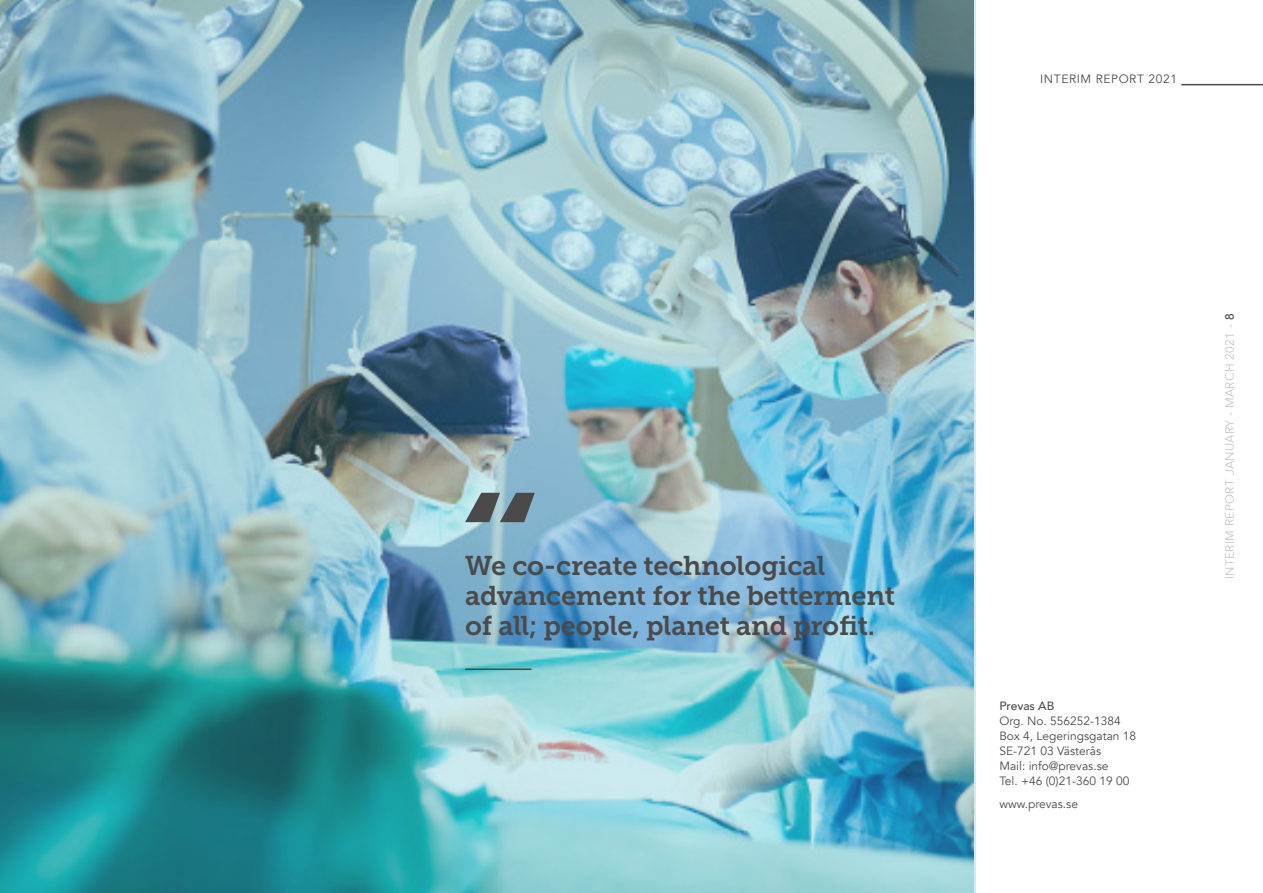
<style>
.page{position:relative;width:1263px;height:893px;background:#fff}
.page>*{position:absolute;margin:0;border:0;box-sizing:border-box;transform-origin:0 0}
.t1{font:27px/30px "Museo Slab 700";letter-spacing:-.01em;color:#4b4a4a}
.t2{font:12px/15px "Avenir";color:#4b4a4a}
.t3{font:12px "Avenir";letter-spacing:.025em;color:#c6c6c5}
.t4{font:12px "Avenir";letter-spacing:.05em;color:#4b4a4a}
.t5{font:500 12px "Avenir";color:#4b4a4a}
.s1{font-weight:500;color:#4b4a4a}
</style>
<div class="page">
<hr style="left:1181px;top:84px;width:82px;height:1px;background:#4b4a4a">
<img style="left:0;top:0;width:976px;height:893px">
<svg style="left:465px;top:493px;width:70px;height:29px;background:#6c7c81"></svg>
<hr style="left:465px;top:668px;width:66px;height:2px;background:#4b4a4a">
<h2 class="t1" style="left:465px;top:551px;width:432px">We co-create technological advancement for the betterment of all; people, planet and profit.</h2>
<p class="t4" style="left:1040px;top:72px;width:138px">INTERIM REPORT 2021</p>
<p class="t5" style="left:999px;top:696px;width:56px">Prevas AB</p>
<p class="t2" style="left:999px;top:714px;width:138px">Org. No. 556252-1384<br>Box 4, Legeringsgatan 18<br>SE-721 03 Västerås<br>Mail: info@prevas.se<br>Tel. +46 (0)21-360 19 00</p>
<p class="t2" style="left:999px;top:796px;width:80px">www.prevas.se</p>
<p class="t3" style="left:1222px;top:579px;width:267px;rotate:-90deg">INTERIM REPORT JANUARY - MARCH 2021 - <span class="s1">8</span></p>
</div>
